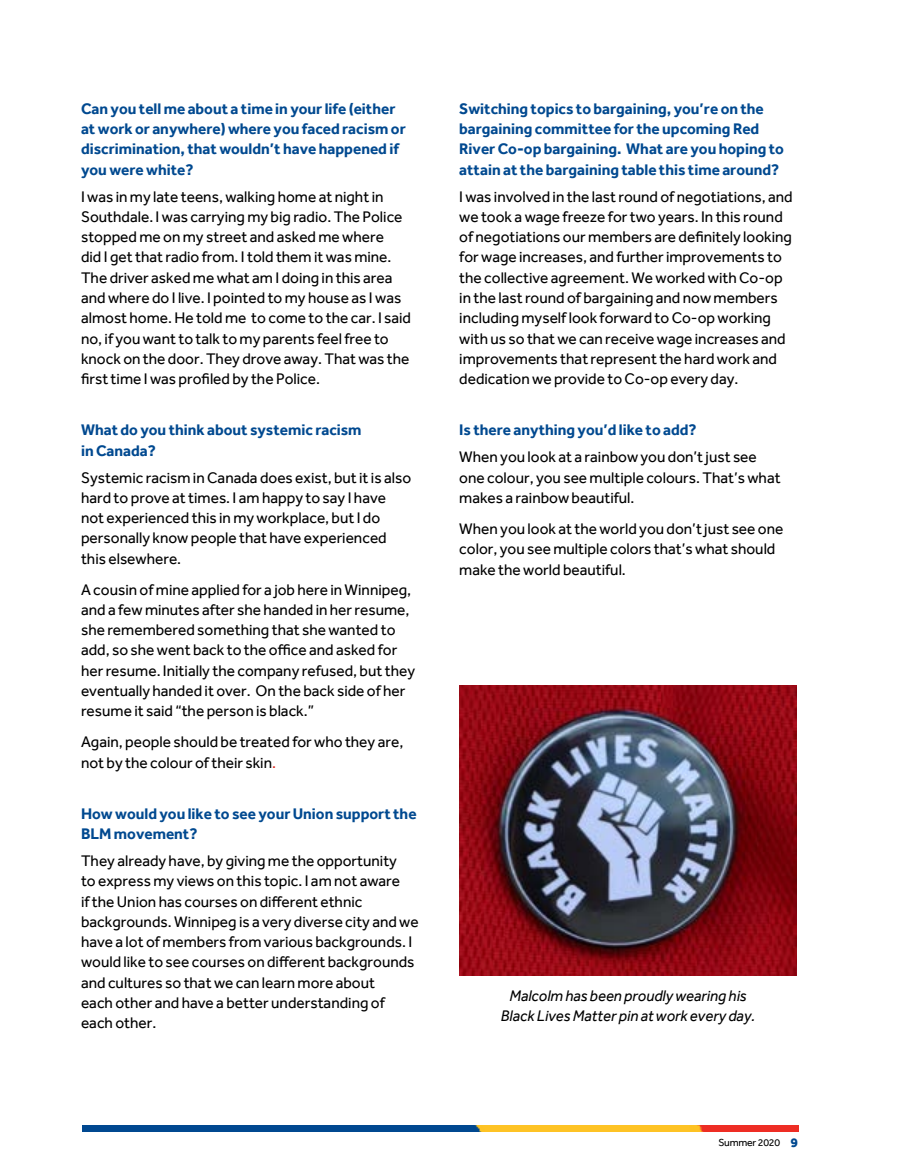
<style>
.page{position:relative;width:905px;height:1175px;background:#fff}
.page>*{position:absolute;margin:0;border:0;box-sizing:border-box;transform-origin:0 0}
.t1{font:15.75px/20.2px "Effra";color:#000}
.t2{font:700 15.75px/20.2px "Effra";color:#004990}
.t3{font:italic 15.75px/20.2px "Effra";color:#000;text-align:center}
.t4{font:10.5px "Effra";letter-spacing:-.02em;color:#000}
.s1{color:#df271c}
.s2{font-weight:800;font-size:13.5px;color:#004990}
</style>
<div class="page">
<img style="left:82px;top:1125px;width:716px;height:6px">
<img style="left:459px;top:686px;width:337px;height:289px">
<p class="t2" style="left:81px;top:98px;width:326px">Can you tell me about a time in your life (either at work or anywhere) where you faced racism or discrimination, that wouldn’t have happened if you were white?</p>
<p class="t1" style="left:81px;top:186px;width:331px">I was in my late teens, walking home at night in Southdale. I was carrying my big radio. The Police stopped me on my street and asked me where<br>did I get that radio from. I told them it was mine.<br>The driver asked me what am I doing in this area and where do I live. I pointed to my house as I was almost home. He told me to come to the car. I said no, if you want to talk to my parents feel free to knock on the door. They drove away. That was the first time I was profiled by the Police.</p>
<p class="t2" style="left:81px;top:419px;width:282px">What do you think about systemic racism in Canada?</p>
<p class="t1" style="left:81px;top:467px;width:331px">Systemic racism in Canada does exist, but it is also hard to prove at times. I am happy to say I have not experienced this in my workplace, but I do personally know people that have experienced this elsewhere.</p>
<p class="t1" style="left:81px;top:579px;width:335px">A cousin of mine applied for a job here in Winnipeg, and a few minutes after she handed in her resume, she remembered something that she wanted to add, so she went back to the office and asked for her resume. Initially the company refused, but they eventually handed it over. On the back side of her resume it said “the person is black.”</p>
<p class="t1" style="left:81px;top:731px;width:324px">Again, people should be treated for who they are, not by the colour of their skin<span class="s1">.</span></p>
<p class="t2" style="left:81px;top:803px;width:337px">How would you like to see your Union support the<br>BLM movement?</p>
<p class="t1" style="left:81px;top:850px;width:339px">They already have, by giving me the opportunity<br>to express my views on this topic. I am not aware<br>if the Union has courses on different ethnic backgrounds. Winnipeg is a very diverse city and we have a lot of members from various backgrounds. I would like to see courses on different backgrounds and cultures so that we can learn more about<br>each other and have a better understanding of each other.</p>
<p class="t2" style="left:459px;top:98px;width:326px">Switching topics to bargaining, you’re on the bargaining committee for the upcoming Red River Co-op bargaining. What are you hoping to attain at the bargaining table this time around?</p>
<p class="t1" style="left:459px;top:186px;width:335px">I was involved in the last round of negotiations, and we took a wage freeze for two years. In this round of negotiations our members are definitely looking for wage increases, and further improvements to the collective agreement. We worked with Co-op in the last round of bargaining and now members including myself look forward to Co-op working with us so that we can receive wage increases and improvements that represent the hard work and dedication we provide to Co-op every day.</p>
<p class="t2" style="left:459px;top:420px;width:239px">Is there anything you’d like to add?</p>
<p class="t1" style="left:459px;top:447px;width:323px">When you look at a rainbow you don’t just see one colour, you see multiple colours. That’s what makes a rainbow beautiful.</p>
<p class="t1" style="left:459px;top:518px;width:326px">When you look at the world you don’t just see one color, you see multiple colors that’s what should make the world beautiful.</p>
<p class="t3" style="left:501px;top:985px;width:256px">Malcolm has been proudly wearing his<br>Black Lives Matter pin at work every day.</p>
<p class="t4" style="left:718px;top:1136px;width:81px">Summer 2020 <span class="s2">9</span></p>
</div>
